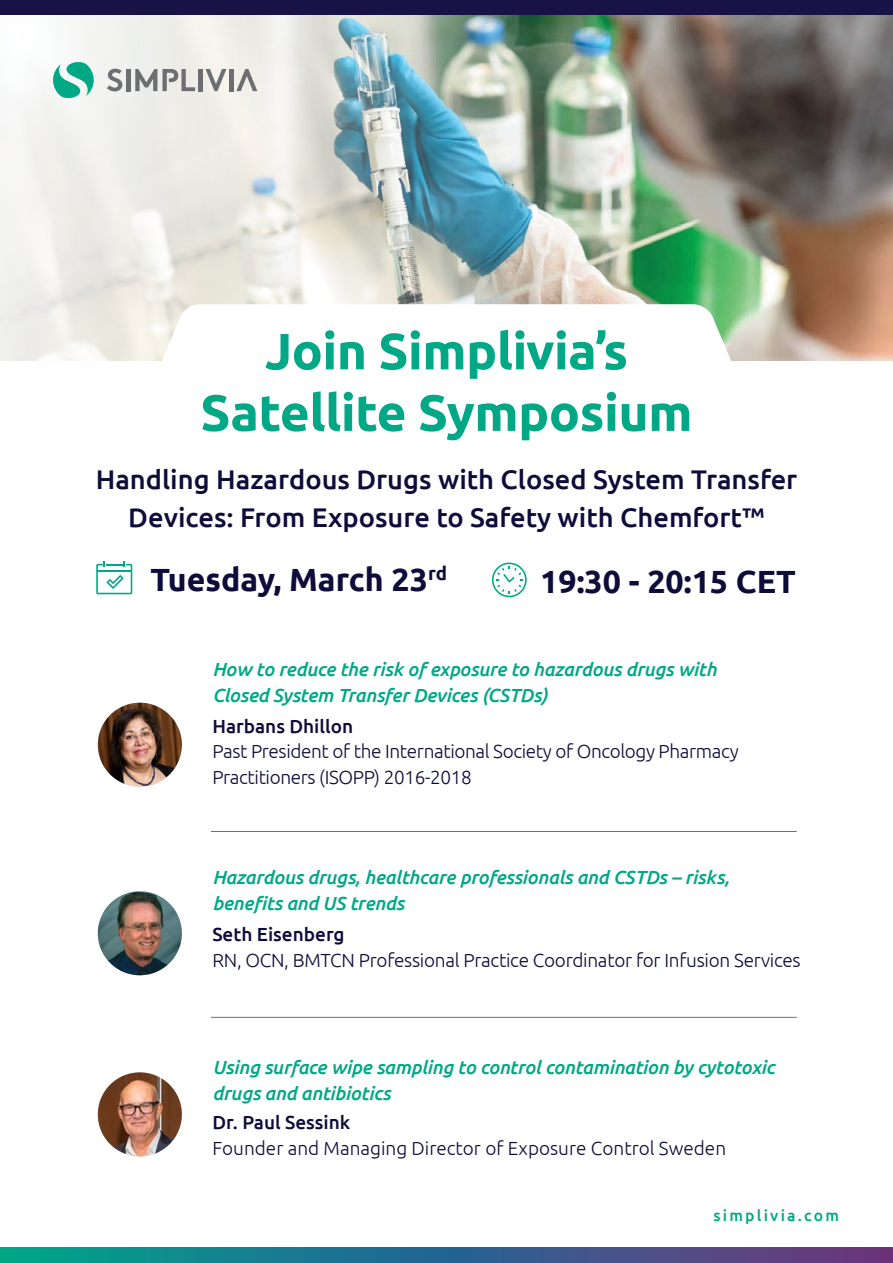
<style>
.page{position:relative;width:893px;height:1263px;background:#fff}
.page>*{position:absolute;margin:0;border:0;box-sizing:border-box;transform-origin:0 0}
.t1{font:700 51px/61.5px "Ubuntu";letter-spacing:-.01em;color:#00a886;text-align:center}
.t2{font:700 32.1px "Ubuntu";color:#0e0c3a}
.t3{font:700 32.1px "Ubuntu";color:#0e0c3a}
.t4{font:500 27px/37.5px "Ubuntu";color:#0e0c3a;text-align:center}
.t5{font:italic 500 18.9px/25.5px "Ubuntu";letter-spacing:-.01em;color:#00a886}
.t6{font:300 18.9px/25.5px "Ubuntu";letter-spacing:-.015em;color:#0e0c3a}
.t7{font:500 18.9px "Ubuntu";color:#0e0c3a}
.t8{font:500 15.75px "Ubuntu";letter-spacing:.14em;color:#00a886}
</style>
<div class="page">
<img style="left:0;top:15px;width:893px;height:346px">
<svg style="left:107px;top:69px;width:15px;height:22px"></svg>
<hr style="left:126px;top:69px;width:4px;height:22px;background:#6d6e71">
<svg style="left:135px;top:69px;width:22px;height:22px"></svg>
<svg style="left:163px;top:69px;width:32px;height:22px"></svg>
<div style="left:198px;top:69px;width:5px;height:22px;background:#6d6e71"></div>
<svg style="left:206px;top:69px;width:20px;height:22px"></svg>
<svg style="left:236px;top:69px;width:21px;height:22px"></svg>
<div style="left:229px;top:69px;width:5px;height:22px;background:#6d6e71"></div>
<svg style="left:53px;top:60px;width:41px;height:40px"></svg>
<div style="left:0;top:0;width:893px;height:15px;background:#191247"></div>
<svg style="left:1px;top:1248px;width:892px;height:15px;background:#2f688a"></svg>
<svg style="left:96px;top:561px;width:36px;height:33px"></svg>
<svg style="left:492px;top:562px;width:35px;height:35px"></svg>
<svg style="left:141px;top:304px;width:611px;height:57px"></svg>
<img style="left:98px;top:703px;width:84px;height:84px;border-radius:42px">
<img style="left:98px;top:891px;width:84px;height:84px;border-radius:42px">
<img style="left:98px;top:1072px;width:84px;height:84px;border-radius:42px">
<hr style="left:211px;top:831px;width:586px;height:1px;background:#6d6e71">
<hr style="left:211px;top:1017px;width:586px;height:1px;background:#6d6e71">
<h1 class="t1" style="left:200px;top:320px;width:494px">Join Simplivia’s<br>Satellite Symposium</h1>
<h3 class="t4" style="left:96px;top:460px;width:703px">Handling Hazardous Drugs with Closed System Transfer<br>Devices: From Exposure to Safety with Chemfort™</h3>
<h2 class="t2" style="left:150px;top:560px;width:298px">Tuesday, March 23<sup>rd</sup></h2>
<h2 class="t3" style="left:540px;top:562px;width:257px">19:30 - 20:15 CET</h2>
<p class="t5" style="left:212px;top:656px;width:506px">How to reduce the risk of exposure to hazardous drugs with<br>Closed System Transfer Devices (CSTDs)</p>
<p class="t7" style="left:212px;top:714px;width:142px">Harbans Dhillon</p>
<p class="t6" style="left:212px;top:738px;width:528px">Past President of the International Society of Oncology Pharmacy<br>Practitioners (ISOPP) 2016-2018</p>
<p class="t5" style="left:212px;top:864px;width:519px">Hazardous drugs, healthcare professionals and CSTDs – risks, benefits and US trends</p>
<p class="t7" style="left:212px;top:923px;width:134px">Seth Eisenberg</p>
<p class="t6" style="left:212px;top:947px;width:590px">RN, OCN, BMTCN Professional Practice Coordinator for Infusion Services</p>
<p class="t5" style="left:212px;top:1054px;width:564px">Using surface wipe sampling to control contamination by cytotoxic drugs and antibiotics</p>
<p class="t7" style="left:212px;top:1111px;width:139px">Dr. Paul Sessink</p>
<p class="t6" style="left:212px;top:1135px;width:515px">Founder and Managing Director of Exposure Control Sweden</p>
<p class="t8" style="left:713px;top:1205px;width:127px">simplivia.com</p>
</div>
